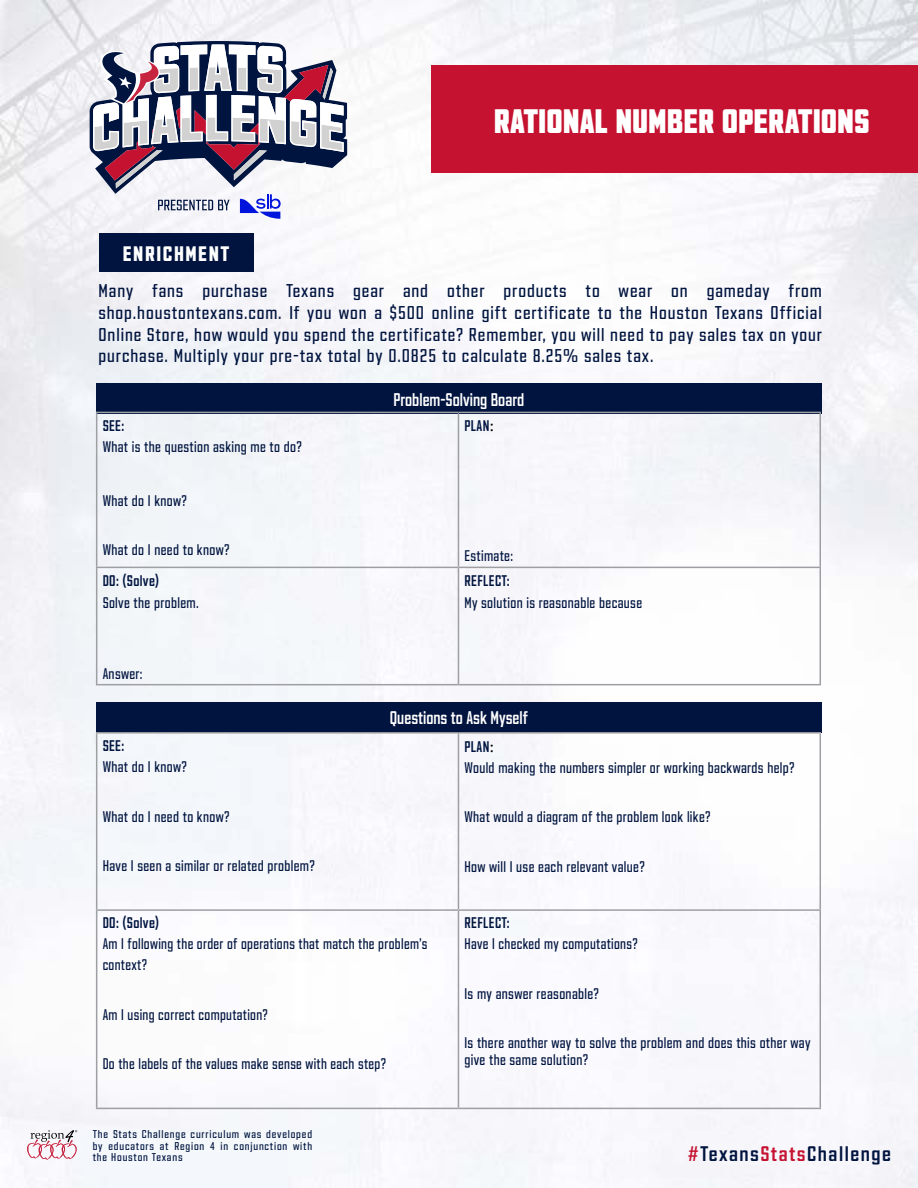
<style>
.page{position:relative;width:918px;height:1188px;background:#fff}
.page>*{position:absolute;margin:0;border:0;box-sizing:border-box;transform-origin:0 0}
.t1{font:900 33px "Tex Sans";color:#fff}
.t2{font:600 20.55px "Tex Sans";letter-spacing:.075em;color:#00143f}
.t3{font:700 20.4px "Tex Sans";letter-spacing:.075em;color:#fff}
.t4{font:500 18px/21.6px "Tex Sans";letter-spacing:.05em;color:#00143f;text-align:justify}
.t5{font:600 17.85px "Tex Sans";color:#fff;scale:.9 1}
.t6{font:500 15px/21px "Tex Sans";letter-spacing:.025em;color:#00143f;scale:.92 1}
.t7{font:500 15px/21px "Tex Sans";letter-spacing:.025em;color:#00143f;scale:.9 1}
.t8{font:600 15px "Tex Sans";letter-spacing:.025em;color:#00143f;scale:.92 1}
.t9{font:500 10.95px/12.1px "Tex Sans";letter-spacing:.075em;color:#00143f}
.s1{font-family:"Minion Pro";font-weight:400;font-size:18px;color:#000}
.s2{font-weight:600}
.s3{color:#c41230}
</style>
<div class="page">
<img style="left:0;top:1px;width:918px;height:1187px">
<svg style="left:27px;top:1130px;width:50px;height:30px"></svg>
<div style="left:431px;top:65px;width:487px;height:108px;background:#c41230"></div>
<svg style="left:89px;top:41px;width:258px;height:178px"></svg>
<div style="left:96px;top:384px;width:726px;height:30px;background:#00143f"></div>
<div style="left:96px;top:702px;width:726px;height:30px;background:#00143f"></div>
<hr style="left:96px;top:568px;width:1px;height:116px;background:#9d9fa2">
<hr style="left:96px;top:684px;width:362px;height:1px;background:#9d9fa2">
<hr style="left:96px;top:412px;width:362px;height:1px;background:#9d9fa2">
<hr style="left:96px;top:413px;width:1px;height:154px;background:#9d9fa2">
<hr style="left:96px;top:567px;width:362px;height:1px;background:#9d9fa2">
<hr style="left:458px;top:567px;width:363px;height:1px;background:#9d9fa2">
<hr style="left:458px;top:412px;width:363px;height:1px;background:#9d9fa2">
<hr style="left:458px;top:413px;width:1px;height:154px;background:#9d9fa2">
<hr style="left:820px;top:413px;width:1px;height:154px;background:#9d9fa2">
<hr style="left:458px;top:568px;width:1px;height:116px;background:#9d9fa2">
<hr style="left:820px;top:568px;width:1px;height:116px;background:#9d9fa2">
<hr style="left:458px;top:684px;width:363px;height:1px;background:#9d9fa2">
<hr style="left:96px;top:911px;width:1px;height:197px;background:#9d9fa2">
<hr style="left:96px;top:1108px;width:362px;height:1px;background:#9d9fa2">
<hr style="left:96px;top:732px;width:362px;height:2px;background:#9d9fa2">
<hr style="left:96px;top:734px;width:1px;height:175px;background:#9d9fa2">
<hr style="left:96px;top:909px;width:362px;height:2px;background:#9d9fa2">
<hr style="left:458px;top:909px;width:363px;height:2px;background:#9d9fa2">
<hr style="left:458px;top:732px;width:363px;height:2px;background:#9d9fa2">
<hr style="left:458px;top:734px;width:1px;height:175px;background:#9d9fa2">
<hr style="left:820px;top:734px;width:1px;height:175px;background:#9d9fa2">
<hr style="left:458px;top:911px;width:1px;height:197px;background:#9d9fa2">
<hr style="left:820px;top:911px;width:1px;height:197px;background:#9d9fa2">
<hr style="left:458px;top:1108px;width:363px;height:1px;background:#9d9fa2">
<div style="left:99px;top:234px;width:154px;height:38px;background:#00143f"></div>
<h3 class="t3" style="left:123px;top:243px;width:108px">ENRICHMENT</h3>
<h1 class="t1" style="left:494px;top:103px;width:377px">RATIONAL NUMBER OPERATIONS</h1>
<p class="t4" style="left:99px;top:280px;width:725px">Many fans purchase Texans gear and other products to wear on gameday from shop.houstontexans.com. If you won a $500 online gift certificate to the Houston Texans Official Online Store, how would you spend the certificate? Remember, you will need to pay sales tax on your purchase. Multiply your pre-tax total by 0.0825 to calculate 8.25% sales tax.</p>
<p class="t5" style="left:393px;top:390px;width:147px">Problem-Solving Board</p>
<p class="t8" style="left:103px;top:417px;width:25px">SEE:</p>
<p class="t6" style="left:103px;top:436px;width:218px">What is the question asking me to do?</p>
<p class="t6" style="left:103px;top:490px;width:93px">What do I know?</p>
<p class="t6" style="left:103px;top:539px;width:139px">What do I need to know?</p>
<p class="t8" style="left:103px;top:572px;width:63px">DO: (Solve)</p>
<p class="t6" style="left:103px;top:592px;width:106px">Solve the problem.</p>
<p class="t6" style="left:103px;top:663px;width:45px">Answer:</p>
<p class="t8" style="left:103px;top:738px;width:25px">SEE:</p>
<p class="t6" style="left:103px;top:756px;width:93px">What do I know?</p>
<p class="t6" style="left:103px;top:806px;width:139px">What do I need to know?</p>
<p class="t6" style="left:103px;top:855px;width:232px">Have I seen a similar or related problem?</p>
<p class="t8" style="left:464px;top:418px;width:33px">PLAN<span class="s1">:</span></p>
<p class="t6" style="left:464px;top:545px;width:54px">Estimate:</p>
<p class="t8" style="left:464px;top:572px;width:51px">REFLECT:</p>
<p class="t6" style="left:464px;top:592px;width:195px">My solution is reasonable because</p>
<p class="t5" style="left:390px;top:708px;width:155px">Questions to Ask Myself</p>
<p class="t6" style="left:464px;top:736px;width:360px"><span class="s2">PLAN</span><span class="s1">:<br></span>Would making the numbers simpler or working backwards help?</p>
<p class="t6" style="left:464px;top:806px;width:269px">What would a diagram of the problem look like?</p>
<p class="t6" style="left:464px;top:856px;width:198px">How will I use each relevant value?</p>
<p class="t8" style="left:103px;top:915px;width:63px">DO: (Solve)</p>
<p class="t7" style="left:103px;top:933px;width:362px">Am I following the order of operations that match the problem’s context?</p>
<p class="t7" style="left:103px;top:1004px;width:185px">Am I using correct computation?</p>
<p class="t7" style="left:103px;top:1053px;width:316px">Do the labels of the values make sense with each step?</p>
<p class="t8" style="left:464px;top:915px;width:51px">REFLECT:</p>
<p class="t7" style="left:464px;top:933px;width:194px">Have I checked my computations?</p>
<p class="t6" style="left:464px;top:983px;width:148px">Is my answer reasonable?</p>
<p class="t6" style="left:464px;top:1035px;width:378px;line-height:16.5px">Is there another way to solve the problem and does this other way give the same solution?</p>
<p class="t9" style="left:93px;top:1128px;width:221px">The Stats Challenge curriculum was developed by educators at Region 4 in conjunction with</p>
<p class="t9" style="left:93px;top:1151px;width:91px">the Houston Texans</p>
<h2 class="t2" style="left:688px;top:1142px;width:205px"><span class="s3">#</span>Texans<span class="s3">Stats</span>Challenge</h2>
</div>
